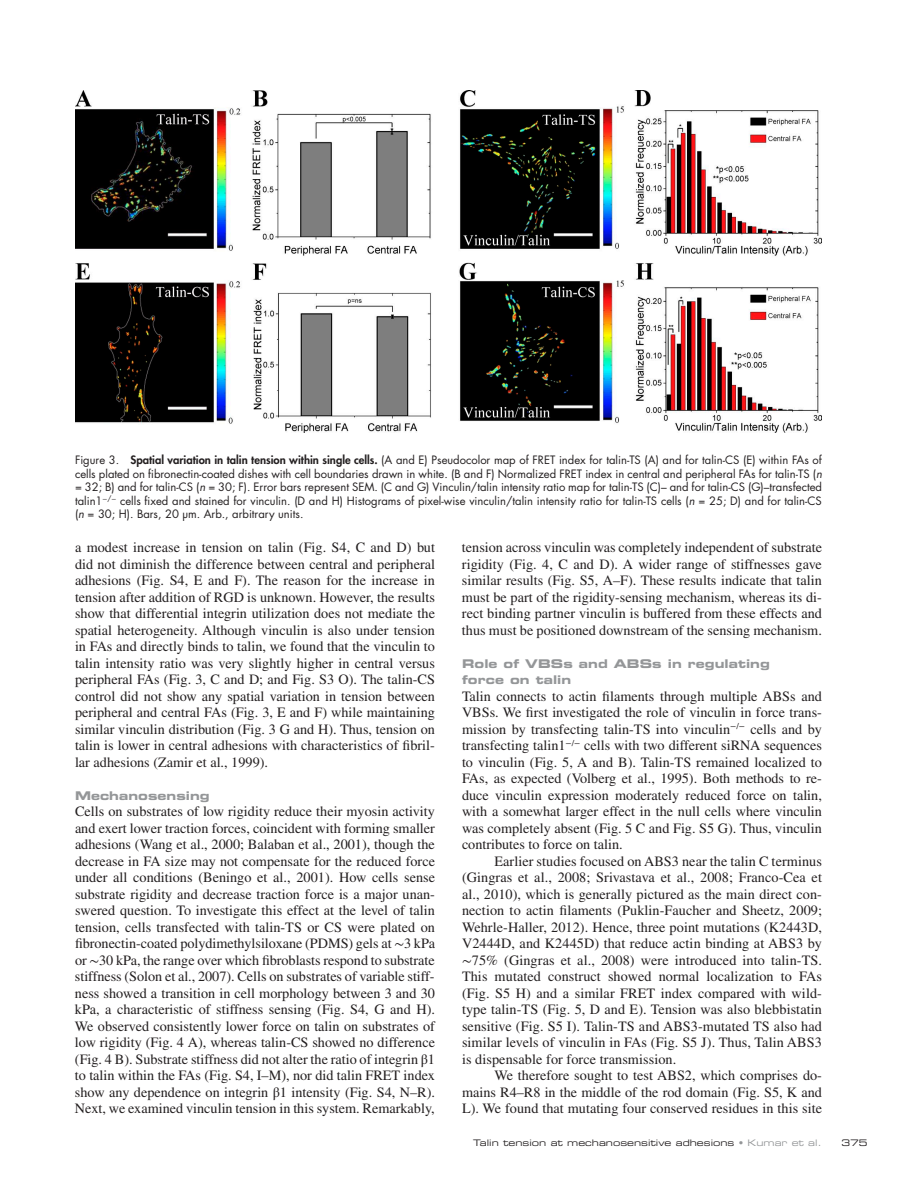
<style>
.page{position:relative;width:918px;height:1188px;background:#fff}
.page>*{position:absolute;margin:0;border:0;box-sizing:border-box;transform-origin:0 0}
.t1{font:14.25px/16.5px "Times LT Std";color:#231f20;text-align:justify}
.t2{font:12px/16.5px "Eurostile LT Std Bold Ex 2";letter-spacing:.005em;color:#949698}
.t3{font:11.25px/13.5px "Futura Std";color:#231f20;text-align:justify}
.t4{font:9px "Eurostile LT Std Ex 2";color:#231f20}
.s1{font-weight:800}
.s2{font-style:italic}
.s3{font-family:"STIX General"}
.s4{color:#949698}
</style>
<div class="page">
<img style="left:75px;top:90px;width:747px;height:343px">
<p class="t3" style="left:75px;top:453px;width:749px">Figure 3. <span class="s1">Spatial variation in talin tension within single cells.</span> (A and E) Pseudocolor map of FRET index for talin-TS (A) and for talin-CS (E) within FAs of cells plated on fibronectin-coated dishes with cell boundaries drawn in white. (B and F) Normalized FRET index in central and peripheral FAs for talin-TS (<span class="s2">n </span>= 32; B) and for talin-CS (<span class="s2">n</span> = 30; F). Error bars represent SEM. (C and G) Vinculin/talin intensity ratio map for talin-TS (C)– and for talin-CS (G)–transfected talin1<sup>−</sup><sup>/</sup><sup>−</sup> cells fixed and stained for vinculin. (D and H) Histograms of pixel-wise vinculin/talin intensity ratio for talin-TS cells (<span class="s2">n</span> = 25; D) and for talin-CS (<span class="s2">n</span> = 30; H). Bars, 20 µm. Arb., arbitrary units.</p>
<p class="t1" style="left:75px;top:539px;width:362px">a modest increase in tension on talin (Fig. S4, C and D) but did not diminish the difference between central and peripheral adhesions (Fig. S4, E and F). The reason for the increase in tension after addition of RGD is unknown. However, the results show that differential integrin utilization does not mediate the spatial heterogeneity. Although vinculin is also under tension in FAs and directly binds to talin, we found that the vinculin to talin intensity ratio was very slightly higher in central versus peripheral FAs (Fig. 3, C and D; and Fig. S3 O). The talin-CS control did not show any spatial variation in tension between peripheral and central FAs (Fig. 3, E and F) while maintaining similar vinculin distribution (Fig. 3 G and H). Thus, tension on talin is lower in central adhesions with characteristics of fibril&shy;lar adhesions (Zamir et al., 1999).</p>
<p class="t2" style="left:75px;top:787px;width:136px">Mechanosensing</p>
<p class="t1" style="left:75px;top:803px;width:362px">Cells on substrates of low rigidity reduce their myosin activity and exert lower traction forces, coincident with forming smaller adhesions (Wang et al., 2000; Balaban et al., 2001), though the decrease in FA size may not compensate for the reduced force under all conditions (Beningo et al., 2001). How cells sense substrate rigidity and decrease traction force is a major unan&shy;swered question. To investigate this effect at the level of talin tension, cells transfected with talin-TS or CS were plated on fibronectin-coated polydimethylsiloxane (PDMS) gels at <span class="s3">∼</span>3 kPa or <span class="s3">∼</span>30 kPa, the range over which fibroblasts respond to substrate stiffness (Solon et al., 2007). Cells on substrates of variable stiff&shy;ness showed a transition in cell morphology between 3 and 30 kPa, a characteristic of stiffness sensing (Fig. S4, G and H).<br>We observed consistently lower force on talin on substrates of low rigidity (Fig. 4 A), whereas talin-CS showed no difference (Fig. 4 B). Substrate stiffness did not alter the ratio of integrin <span class="s3">β</span>1 to talin within the FAs (Fig. S4, I–M), nor did talin FRET index show any dependence on integrin <span class="s3">β</span>1 intensity (Fig. S4, N–R).<br>Next, we examined vinculin tension in this system. Remarkably,</p>
<p class="t1" style="left:462px;top:539px;width:362px">tension across vinculin was completely independent of substrate rigidity (Fig. 4, C and D). A wider range of stiffnesses gave similar results (Fig. S5, A–F). These results indicate that talin must be part of the rigidity-sensing mechanism, whereas its di&shy;rect binding partner vinculin is buffered from these effects and thus must be positioned downstream of the sensing mechanism.</p>
<p class="t2" style="left:462px;top:655px;width:309px">Role of VBSs and ABSs in regulating force on talin</p>
<p class="t1" style="left:462px;top:687px;width:362px">Talin connects to actin filaments through multiple ABSs and VBSs. We first investigated the role of vinculin in force trans&shy;mission by transfecting talin-TS into vinculin<sup>−</sup><sup>/</sup><sup>−</sup> cells and by transfecting talin1<sup>−</sup><sup>/</sup><sup>−</sup> cells with two different siRNA sequences to vinculin (Fig. 5, A and B). Talin-TS remained localized to FAs, as expected (Volberg et al., 1995). Both methods to re&shy;duce vinculin expression moderately reduced force on talin, with a somewhat larger effect in the null cells where vinculin was completely absent (Fig. 5 C and Fig. S5 G). Thus, vinculin contributes to force on talin.</p>
<p class="t1" style="left:462px;top:852px;width:362px;text-indent:32px">Earlier studies focused on ABS3 near the talin C terminus (Gingras et al., 2008; Srivastava et al., 2008; Franco-Cea et al., 2010), which is generally pictured as the main direct con&shy;nection to actin filaments (Puklin-Faucher and Sheetz, 2009; Wehrle-Haller, 2012). Hence, three point mutations (K2443D, V2444D, and K2445D) that reduce actin binding at ABS3 by <span class="s3">∼</span>75% (Gingras et al., 2008) were introduced into talin-TS.<br>This mutated construct showed normal localization to FAs (Fig. S5 H) and a similar FRET index compared with wild&shy;type talin-TS (Fig. 5, D and E). Tension was also blebbistatin sensitive (Fig. S5 I). Talin-TS and ABS3-mutated TS also had similar levels of vinculin in FAs (Fig. S5 J). Thus, Talin ABS3 is dispensable for force transmission.</p>
<p class="t1" style="left:462px;top:1067px;width:362px;text-indent:32px">We therefore sought to test ABS2, which comprises do&shy;mains R4–R8 in the middle of the rod domain (Fig. S5, K and L). We found that mutating four conserved residues in this site</p>
<p class="t4" style="left:473px;top:1136px;width:350px">Talin tension at mechanosensitive adhesions <span class="s4">• Kumar et al.</span></p>
<p class="t4" style="left:841px;top:1136px;width:28px">375</p>
</div>
